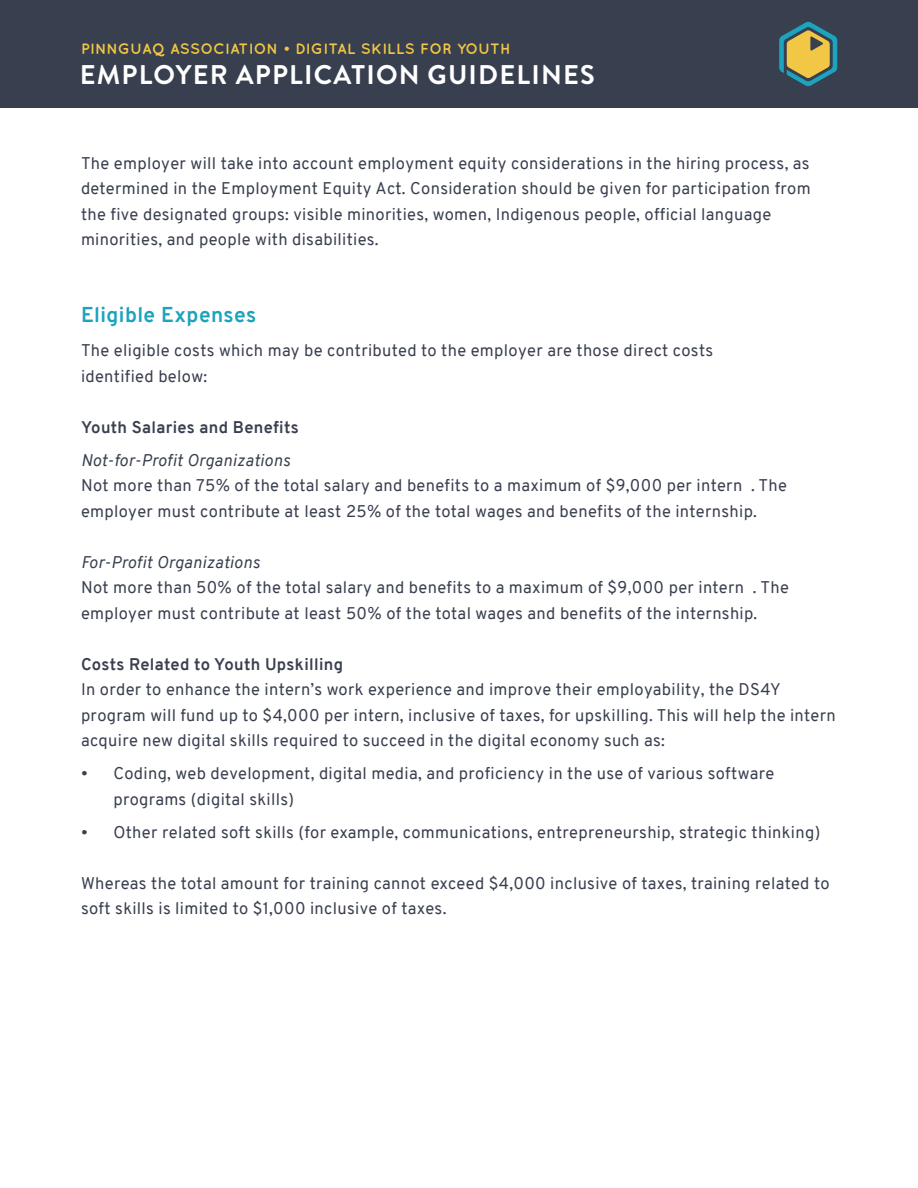
<style>
.page{position:relative;width:918px;height:1188px;background:#fff}
.page>*{position:absolute;margin:0;border:0;box-sizing:border-box;transform-origin:0 0}
.t1{font:700 27px "Brandon Grotesque";letter-spacing:.045em;color:#fff}
.t2{font:700 21px "Overpass";letter-spacing:.02em;color:#1ca3bd}
.t3{font:16.5px/25.5px "Overpass";letter-spacing:.02em;color:#393f4f}
.t4{font:700 16.5px "Overpass";letter-spacing:.02em;color:#393f4f}
.t5{font:italic 16.5px "Overpass";letter-spacing:.02em;color:#393f4f}
.t6{font:700 15px "Quicksand";letter-spacing:.025em;color:#f2c745}
</style>
<div class="page">
<div style="left:0;top:0;width:918px;height:108px;background:#383f4f"></div>
<svg style="left:779px;top:22px;width:58px;height:64px"></svg>
<p class="t6" style="left:81px;top:40px;width:431px">PINNGUAQ ASSOCIATION • DIGITAL SKILLS FOR YOUTH</p>
<h1 class="t1" style="left:80px;top:56px;width:517px">EMPLOYER APPLICATION GUIDELINES</h1>
<p class="t3" style="left:81px;top:150px;width:731px">The employer will take into account employment equity considerations in the hiring process, as determined in the Employment Equity Act. Consideration should be given for participation from the five designated groups: visible minorities, women, Indigenous people, official language minorities, and people with disabilities.</p>
<p class="t2" style="left:81px;top:300px;width:177px">Eligible Expenses</p>
<p class="t3" style="left:81px;top:338px;width:634px">The eligible costs which may be contributed to the employer are those direct costs identified below:</p>
<p class="t4" style="left:81px;top:415px;width:219px">Youth Salaries and Benefits</p>
<p class="t5" style="left:81px;top:448px;width:211px">Not-for-Profit Organizations</p>
<p class="t3" style="left:81px;top:473px;width:708px">Not more than 75% of the total salary and benefits to a maximum of $9,000 per intern . The employer must contribute at least 25% of the total wages and benefits of the internship.</p>
<p class="t5" style="left:81px;top:550px;width:180px">For-Profit Organizations</p>
<p class="t3" style="left:81px;top:575px;width:710px">Not more than 50% of the total salary and benefits to a maximum of $9,000 per intern . The employer must contribute at least 50% of the total wages and benefits of the internship.</p>
<p class="t4" style="left:81px;top:652px;width:264px">Costs Related to Youth Upskilling</p>
<p class="t3" style="left:81px;top:677px;width:756px">In order to enhance the intern’s work experience and improve their employability, the DS4Y program will fund up to $4,000 per intern, inclusive of taxes, for upskilling. This will help the intern acquire new digital skills required to succeed in the digital economy such as:</p>
<p class="t3" style="left:113px;top:761px;width:662px;text-indent:-32px">• Coding, web development, digital media, and proficiency in the use of various software programs (digital skills)</p>
<p class="t3" style="left:81px;top:819px;width:741px">• Other related soft skills (for example, communications, entrepreneurship, strategic thinking)</p>
<p class="t3" style="left:81px;top:870px;width:750px">Whereas the total amount for training cannot exceed $4,000 inclusive of taxes, training related to soft skills is limited to $1,000 inclusive of taxes.</p>
</div>
